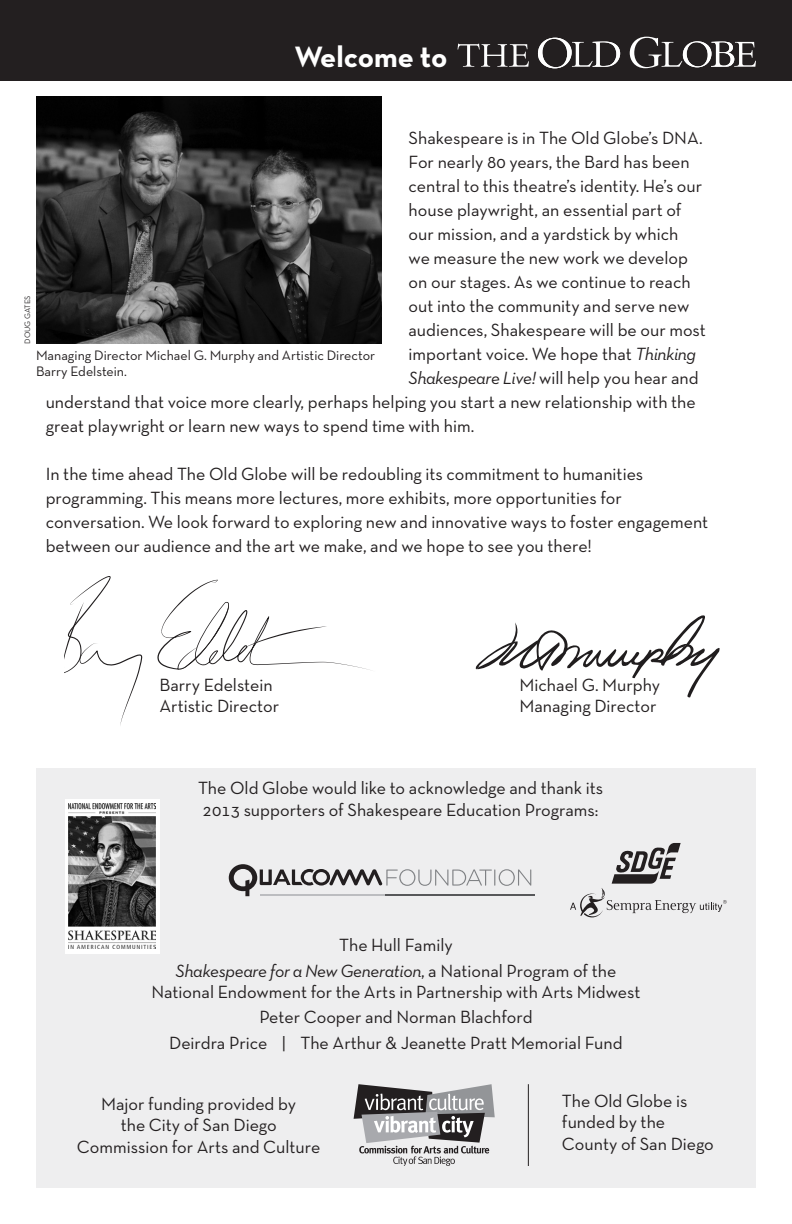
<style>
.page{position:relative;width:792px;height:1224px;background:#fff}
.page>*{position:absolute;margin:0;border:0;box-sizing:border-box;transform-origin:0 0}
.GRINCH_tab_headers{font:700 30px "Neutra Text TF";color:#fff}
.t1{font:18px/21.6px "Neutra Text TF";color:#231f20}
.Photo_Captions{font:14px/16.8px "Neutra Text TF";color:#231f20}
.t2{font:8px "Neutra Text TF";color:#2b292a}
.s1{font-style:italic}
</style>
<div class="page">
<svg style="left:475px;top:615px;width:245px;height:83px"></svg>
<img style="left:36px;top:96px;width:346px;height:248px">
<div style="left:36px;top:768px;width:720px;height:420px;background:#eeeeef"></div>
<svg style="left:65px;top:576px;width:77px;height:150px"></svg>
<svg style="left:157px;top:580px;width:213px;height:90px"></svg>
<div style="left:0;top:0;width:792px;height:81px;background:#231f20"></div>
<svg style="left:458px;top:44px;width:71px;height:23px"></svg>
<svg style="left:538px;top:38px;width:82px;height:30px"></svg>
<svg style="left:630px;top:37px;width:126px;height:31px"></svg>
<svg style="left:354px;top:1084px;width:141px;height:82px"></svg>
<svg style="left:229px;top:864px;width:302px;height:32px"></svg>
<hr style="left:260px;top:895px;width:274px;height:1px;background:#bcbdc0">
<hr style="left:385px;top:895px;width:149px;height:1px;background:#57585a">
<svg style="left:570px;top:843px;width:157px;height:74px"></svg>
<hr style="left:528px;top:1084px;width:1px;height:82px;background:#231f20">
<svg style="left:65px;top:799px;width:94px;height:155px;fill:#fff"></svg>
<img style="left:69px;top:804px;width:86px;height:145px">
<p class="GRINCH_tab_headers" style="left:294px;top:38px;width:155px">Welcome to</p>
<p class="t1" style="left:409px;top:127px;width:296px">Shakespeare is in The Old Globe’s DNA.</p>
<p class="t1" style="left:409px;top:151px;width:283px">For nearly 80 years, the Bard has been</p>
<p class="t1" style="left:409px;top:175px;width:295px">central to this theatre’s identity. He’s our</p>
<p class="t1" style="left:409px;top:199px;width:275px">house playwright, an essential part of</p>
<p class="t1" style="left:409px;top:223px;width:272px">our mission, and a yardstick by which</p>
<p class="t1" style="left:409px;top:247px;width:281px">we measure the new work we develop</p>
<p class="t1" style="left:409px;top:271px;width:284px">on our stages. As we continue to reach</p>
<p class="t1" style="left:409px;top:295px;width:282px">out into the community and serve new</p>
<p class="t1" style="left:409px;top:319px;width:299px">audiences, Shakespeare will be our most</p>
<p class="t1" style="left:409px;top:343px;width:289px">important voice. We hope that <span class="s1">Thinking</span></p>
<p class="t1" style="left:409px;top:367px;width:292px"><span class="s1">Shakespeare Live!</span> will help you hear and</p>
<p class="t1" style="left:46px;top:391px;width:652px">understand that voice more clearly, perhaps helping you start a new relationship with the</p>
<p class="t1" style="left:46px;top:415px;width:430px">great playwright or learn new ways to spend time with him.</p>
<p class="t1" style="left:46px;top:462px;width:664px;line-height:24px">In the time ahead The Old Globe will be redoubling its commitment to humanities programming. This means more lectures, more exhibits, more opportunities for conversation. We look forward to exploring new and innovative ways to foster engagement between our audience and the art we make, and we hope to see you there!</p>
<p class="t2" style="left:22px;top:344px;width:50px;rotate:-90deg">DOUG GATES</p>
<p class="Photo_Captions" style="left:36px;top:346px;width:341px">Managing Director Michael G. Murphy and Artistic Director<br>Barry Edelstein.</p>
<p class="t1" style="left:159px;top:673px;width:115px">Barry Edelstein</p>
<p class="t1" style="left:159px;top:695px;width:121px">Artistic Director</p>
<p class="t1" style="left:520px;top:673px;width:142px">Michael G. Murphy</p>
<p class="t1" style="left:520px;top:695px;width:139px">Managing Director</p>
<p class="t1" style="left:198px;top:777px;width:407px">The Old Globe would like to acknowledge and thank its<br>2013 supporters of Shakespeare Education Programs:</p>
<p class="t1" style="left:339px;top:934px;width:115px">The Hull Family</p>
<p class="t1" style="left:152px;top:959px;width:490px;text-align:center"><span class="s1">Shakespeare for a New Generation</span>, a National Program of the<br>National Endowment for the Arts in Partnership with Arts Midwest</p>
<p class="t1" style="left:259px;top:1006px;width:275px">Peter Cooper and Norman Blachford</p>
<p class="t1" style="left:169px;top:1031px;width:455px">Deirdra Price | The Arthur &amp; Jeanette Pratt Memorial Fund</p>
<p class="t1" style="left:77px;top:1093px;width:245px;text-align:center">Major funding provided by<br>the City of San Diego<br>Commission for Arts and Culture</p>
<p class="t1" style="left:562px;top:1089px;width:153px">The Old Globe is funded by the<br>County of San Diego</p>
</div>
